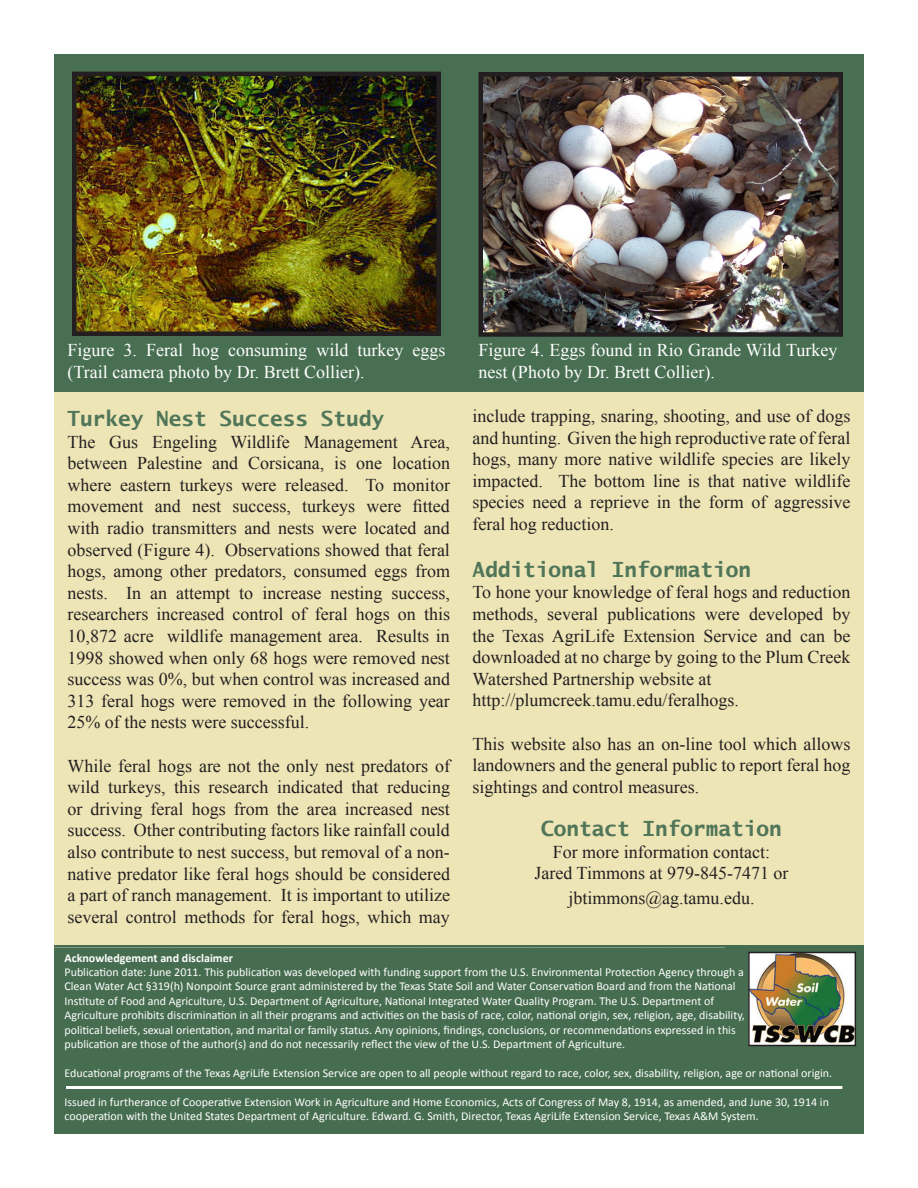
<style>
.page{position:relative;width:918px;height:1188px;background:#fff}
.page>*{position:absolute;margin:0;border:0;box-sizing:border-box;transform-origin:0 0}
.t1{font:700 21px "Lucida Sans Typewriter";color:#507558}
.t2{font:18px/21.6px "Times New Roman";color:#231f20;text-align:justify}
.t3{font:18px/21.6px "Times New Roman";color:#fff}
.t4{font:12px/14.4px "Calibri";color:#fff}
.t5{font:700 12px "Calibri";color:#fff}
.t6{font:700 3px "Calibri";color:#fff}
</style>
<div class="page">
<div style="left:54px;top:54px;width:810px;height:1080px;background:#ede5b6"></div>
<div style="left:54px;top:54px;width:810px;height:338px;background:#486f51"></div>
<div style="left:54px;top:945px;width:810px;height:189px;background:#466d4f"></div>
<img style="left:77px;top:77px;width:359px;height:254px">
<div style="left:72px;top:72px;width:369px;height:264px;border:4px solid #231f20"></div>
<img style="left:751px;top:955px;width:102px;height:88px">
<div style="left:748px;top:952px;width:108px;height:94px;border:2px solid #231f20"></div>
<hr style="left:66px;top:1086px;width:776px;height:3px;background:#fff">
<img style="left:483px;top:77px;width:355px;height:255px">
<div style="left:478px;top:72px;width:365px;height:265px;border:4px solid #231f20"></div>
<p class="t3" style="left:478px;top:339px;width:360px">Figure 4. Eggs found in Rio Grande Wild Turkey nest (Photo by Dr. Brett Collier).</p>
<p class="t3" style="left:68px;top:339px;width:379px">Figure 3. Feral hog consuming wild turkey eggs (Trail camera photo by Dr. Brett Collier).</p>
<p class="t1" style="left:68px;top:406px;width:318px">Turkey Nest Success Study</p>
<p class="t2" style="left:68px;top:430px;width:384px">The Gus Engeling Wildlife Management Area, between Palestine and Corsicana, is one location where eastern turkeys were released. To monitor movement and nest success, turkeys were fitted with radio transmitters and nests were located and observed (Figure 4). Observations showed that feral hogs, among other predators, consumed eggs from nests. In an attempt to increase nesting success, researchers increased control of feral hogs on this 10,872 acre wildlife management area. Results in 1998 showed when only 68 hogs were removed nest success was 0%, but when control was increased and 313 feral hogs were removed in the following year 25% of the nests were successful.</p>
<p class="t2" style="left:68px;top:754px;width:384px">While feral hogs are not the only nest predators of wild turkeys, this research indicated that reducing or driving feral hogs from the area increased nest success. Other contributing factors like rainfall could also contribute to nest success, but removal of a non&shy;native predator like feral hogs should be considered a part of ranch management. It is important to utilize several control methods for feral hogs, which may</p>
<p class="t6" style="left:54px;top:944px;width:672px">_________________________________________________________________________________________________________________________________________________________________________________________________________________________________________________________________________________________________________________________________________________________________________________________________________________________________________________________________</p>
<p class="t5" style="left:64px;top:950px;width:170px">Acknowledgement and disclaimer</p>
<p class="t4" style="left:64px;top:964px;width:682px">Publication date: June 2011. This publication was developed with funding support from the U.S. Environmental Protection Agency through a Clean Water Act §319(h) Nonpoint Source grant administered by the Texas State Soil and Water Conservation Board and from the National Institute of Food and Agriculture, U.S. Department of Agriculture, National Integrated Water Quality Program. The U.S. Department of Agriculture prohibits discrimination in all their programs and activities on the basis of race, color, national origin, sex, religion, age, disability, political beliefs, sexual orientation, and marital or family status. Any opinions, findings, conclusions, or recommendations expressed in this publication are those of the author(s) and do not necessarily reflect the view of the U.S. Department of Agriculture.</p>
<p class="t4" style="left:64px;top:1065px;width:769px">Educational programs of the Texas AgriLife Extension Service are open to all people without regard to race, color, sex, disability, religion, age or national origin.</p>
<p class="t4" style="left:64px;top:1094px;width:766px">Issued in furtherance of Cooperative Extension Work in Agriculture and Home Economics, Acts of Congress of May 8, 1914, as amended, and June 30, 1914 in cooperation with the United States Department of Agriculture. Edward. G. Smith, Director, Texas AgriLife Extension Service, Texas A&amp;M System.</p>
<p class="t2" style="left:472px;top:405px;width:380px">include trapping, snaring, shooting, and use of dogs and hunting. Given the high reproductive rate of feral hogs, many more native wildlife species are likely impacted. The bottom line is that native wildlife species need a reprieve in the form of aggressive feral hog reduction.</p>
<p class="t1" style="left:472px;top:557px;width:280px">Additional Information</p>
<p class="t2" style="left:472px;top:581px;width:380px">To hone your knowledge of feral hogs and reduction methods, several publications were developed by the Texas AgriLife Extension Service and can be downloaded at no charge by going to the Plum Creek Watershed Partnership website at</p>
<p class="t2" style="left:472px;top:689px;width:268px">http://plumcreek.tamu.edu/feralhogs.</p>
<p class="t2" style="left:472px;top:732px;width:380px">This website also has an on-line tool which allows landowners and the general public to report feral hog sightings and control measures.</p>
<p class="t1" style="left:541px;top:816px;width:242px">Contact Information</p>
<p class="t2" style="left:553px;top:840px;width:219px">For more information contact:</p>
<p class="t2" style="left:535px;top:862px;width:256px">Jared Timmons at 979-845-7471 or</p>
<p class="t2" style="left:568px;top:887px;width:188px">jbtimmons@ag.tamu.edu.</p>
</div>
